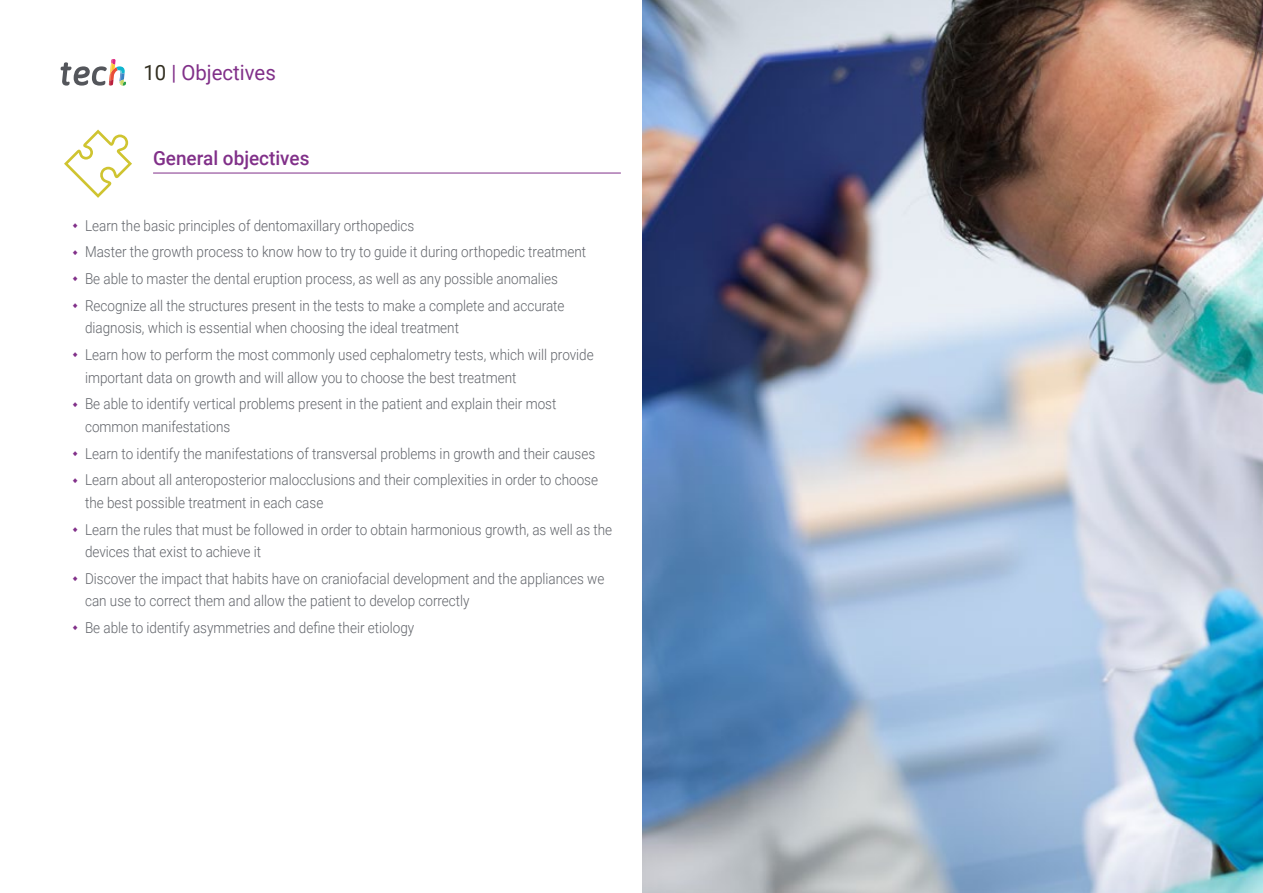
<style>
.page{position:relative;width:1263px;height:893px;background:#fff}
.page>*{position:absolute;margin:0;border:0;box-sizing:border-box;transform-origin:0 0}
.t1{font:21px "Roboto";color:#813089}
.t2{font:500 19.5px "Roboto";color:#813089}
.t3{font:300 15px/26.7px "Roboto";color:#61646a;scale:.9 1}
.s1{color:#312e20}
</style>
<div class="page">
<hr style="left:153px;top:173px;width:468px;height:1px;background:#813089">
<svg style="left:64px;top:130px;width:68px;height:68px"></svg>
<img style="left:642px;top:0;width:621px;height:893px">
<svg style="left:61px;top:59px;width:65px;height:27px"></svg>
<h1 class="t1" style="left:144px;top:57px;width:134px"><span class="s1">10</span> | Objectives</h1>
<h2 class="t2" style="left:153px;top:144px;width:158px">General objectives</h2>
<p class="t3" style="left:85px;top:211px;width:558px">Learn the basic principles of dentomaxillary orthopedics<br>Master the growth process to know how to try to guide it during orthopedic treatment Be able to master the dental eruption process, as well as any possible anomalies Recognize all the structures present in the tests to make a complete and accurate</p>
<p class="t3" style="left:85px;top:314px;width:567px">diagnosis, which is essential when choosing the ideal treatment<br>Learn how to perform the most commonly used cephalometry tests, which will provide</p>
<p class="t3" style="left:85px;top:363px;width:525px">important data on growth and will allow you to choose the best treatment<br>Be able to identify vertical problems present in the patient and explain their most</p>
<p class="t3" style="left:85px;top:413px;width:571px">common manifestations<br>Learn to identify the manifestations of transversal problems in growth and their causes<br>Learn about all anteroposterior malocclusions and their complexities in order to choose</p>
<p class="t3" style="left:85px;top:489px;width:587px">the best possible treatment in each case<br>Learn the rules that must be followed in order to obtain harmonious growth, as well as the</p>
<p class="t3" style="left:85px;top:538px;width:578px">devices that exist to achieve it<br>Discover the impact that habits have on craniofacial development and the appliances we</p>
<p class="t3" style="left:85px;top:587px;width:429px">can use to correct them and allow the patient to develop correctly<br>Be able to identify asymmetries and define their etiology</p>
</div>
